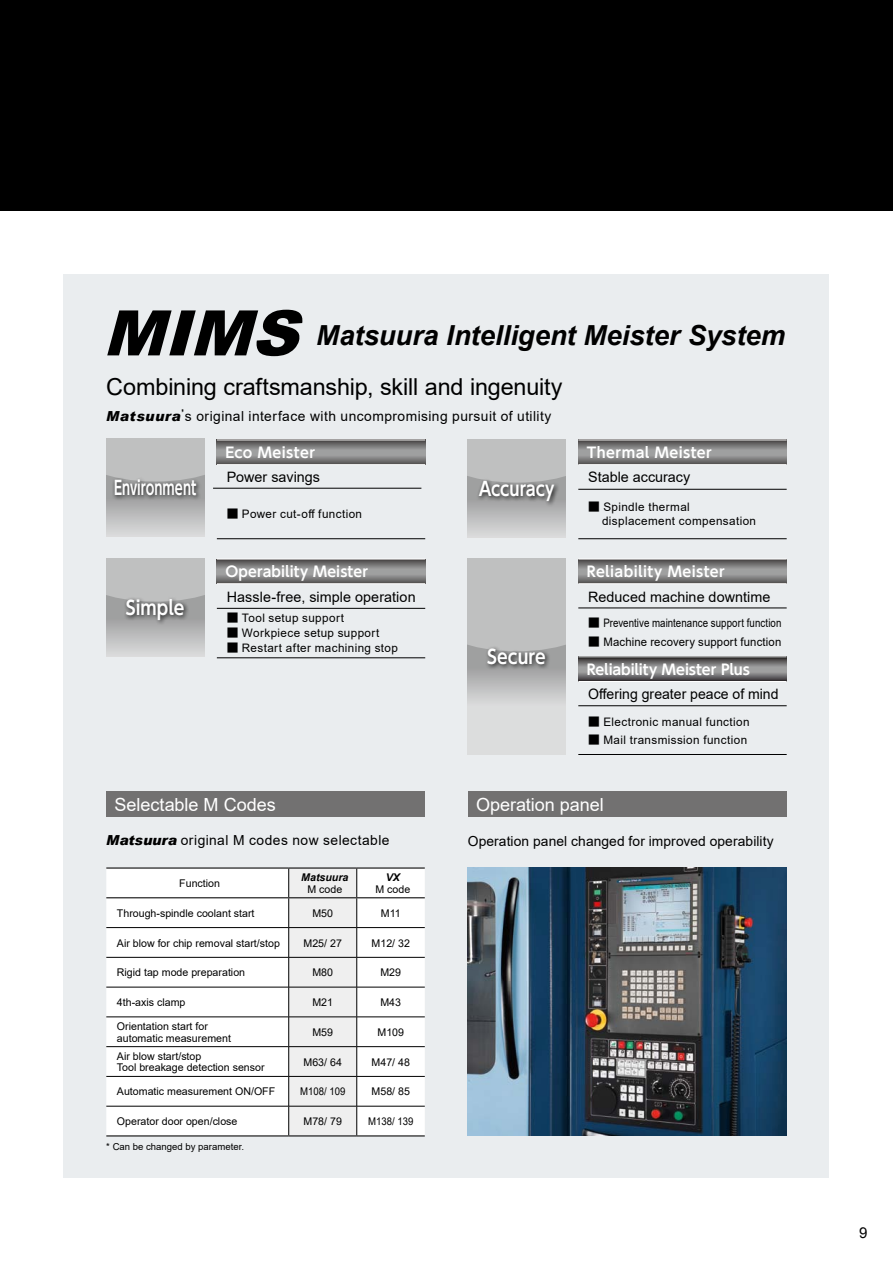
<style>
.page{position:relative;width:893px;height:1263px;background:#fff}
.page>*{position:absolute;margin:0;border:0;box-sizing:border-box;transform-origin:0 0}
.t1{font:italic 700 27.6px "Arial";color:#000}
.t2{font:23.4px "Arial";letter-spacing:-.01em;color:#000}
.t3{font:700 19.2px "UD Shin Go NT Pro De";color:#fff;scale:.9 1}
.t4{font:700 19.2px "UD Shin Go NT Pro De";color:#fff;scale:.68 1}
.t5{font:700 19.2px "UD Shin Go NT Pro De";color:#fff;scale:.85 1}
.t6{font:18px "Arial";letter-spacing:-.005em;color:#fff}
.t7{font:15px "Arial";color:#000}
.t8{font:14.4px "Arial";color:#000}
.t9{font:700 14.4px "UD Shin Go NT Pro De";letter-spacing:.025em;color:#fff}
.t10{font:700 14.4px "UD Shin Go NT Pro De";letter-spacing:-.005em;color:#fff}
.t11{font:13.8px "Arial";letter-spacing:.03em;color:#000}
.t12{font:13.8px "Arial";letter-spacing:.005em;color:#000}
.t13{font:11.7px/14.4px "Arial";letter-spacing:.03em;color:#000}
.t14{font:11.7px "Arial";letter-spacing:.005em;color:#000;scale:.83 1}
.t15{font:10.65px/11.7px "Arial";color:#000}
.t16{font:10.65px "Arial";color:#000;scale:.9 1}
.t17{font:italic 700 10.65px "Arial";color:#000}
.t18{font:9.6px "Arial";color:#000}
.s1{font-weight:900;font-style:italic}
.s2{font-family:"UD Shin Go NT Pro";font-weight:300}
.s3{font-family:"UD Shin Go NT Pro"}
</style>
<div class="page">
<div style="left:0;top:0;width:893px;height:210px;background:#000"></div>
<div style="left:64px;top:274px;width:765px;height:904px;background:#eaedef"></div>
<svg style="left:107px;top:310px;width:196px;height:46px"></svg>
<svg style="left:106px;top:481px;width:98px;height:55px;background:#bebebf"></svg>
<div style="left:106px;top:439px;width:98px;height:42px;background:#bfc0c0"></div>
<div style="left:112px;top:476px;width:90px;height:24px;background:#000;opacity:.85"></div>
<svg style="left:468px;top:483px;width:98px;height:54px;background:#c0c1c1"></svg>
<div style="left:468px;top:440px;width:98px;height:43px;background:#bfc0c0"></div>
<div style="left:476px;top:477px;width:84px;height:30px;background:#000;opacity:.85"></div>
<svg style="left:106px;top:602px;width:98px;height:55px;background:#bdbdbe"></svg>
<div style="left:106px;top:559px;width:98px;height:43px;background:#bfc0c0"></div>
<div style="left:124px;top:596px;width:66px;height:29px;background:#000;opacity:.85"></div>
<svg style="left:217px;top:441px;width:208px;height:23px;background:#807f7f"></svg>
<hr style="left:217px;top:440px;width:208px;height:1px;background:#fff">
<hr style="left:217px;top:464px;width:208px;height:1px;background:#fff">
<svg style="left:578px;top:441px;width:209px;height:23px;background:#807f7f"></svg>
<hr style="left:578px;top:440px;width:209px;height:1px;background:#fff">
<hr style="left:578px;top:464px;width:209px;height:1px;background:#fff">
<hr style="left:213px;top:488px;width:208px;height:1px;background:#000">
<hr style="left:578px;top:489px;width:209px;height:1px;background:#000">
<hr style="left:217px;top:538px;width:208px;height:1px;background:#000">
<hr style="left:578px;top:538px;width:209px;height:1px;background:#000">
<svg style="left:217px;top:560px;width:208px;height:23px;background:#807f7f"></svg>
<hr style="left:217px;top:559px;width:208px;height:1px;background:#fff">
<hr style="left:217px;top:583px;width:208px;height:1px;background:#fff">
<hr style="left:217px;top:608px;width:208px;height:1px;background:#000">
<hr style="left:217px;top:657px;width:208px;height:1px;background:#000">
<div style="left:106px;top:791px;width:319px;height:25px;background:#727171"></div>
<div style="left:468px;top:791px;width:319px;height:25px;background:#727171"></div>
<img style="left:468px;top:867px;width:319px;height:268px">
<svg style="left:468px;top:559px;width:98px;height:195px;background:#cdcece"></svg>
<svg style="left:468px;top:651px;width:98px;height:55px;background:#bbbbbc"></svg>
<div style="left:468px;top:608px;width:98px;height:43px;background:#bfc0c0"></div>
<div style="left:485px;top:645px;width:66px;height:25px;background:#000;opacity:.85"></div>
<svg style="left:578px;top:560px;width:209px;height:23px;background:#807f7f"></svg>
<hr style="left:578px;top:559px;width:209px;height:1px;background:#fff">
<hr style="left:578px;top:583px;width:209px;height:1px;background:#fff">
<hr style="left:578px;top:608px;width:209px;height:1px;background:#000">
<svg style="left:578px;top:658px;width:209px;height:23px;background:#747374"></svg>
<hr style="left:578px;top:657px;width:209px;height:1px;background:#fff">
<hr style="left:578px;top:681px;width:209px;height:1px;background:#fff">
<hr style="left:578px;top:705px;width:209px;height:1px;background:#000">
<hr style="left:578px;top:754px;width:209px;height:1px;background:#000">
<div style="left:106px;top:868px;width:319px;height:267px;background:#fff"></div>
<hr style="left:106px;top:927px;width:183px;height:1px;background:#000">
<hr style="left:357px;top:927px;width:68px;height:1px;background:#000">
<hr style="left:106px;top:957px;width:183px;height:1px;background:#000">
<hr style="left:357px;top:957px;width:68px;height:1px;background:#000">
<hr style="left:106px;top:987px;width:183px;height:1px;background:#000">
<hr style="left:357px;top:987px;width:68px;height:1px;background:#000">
<hr style="left:106px;top:1016px;width:183px;height:1px;background:#000">
<hr style="left:357px;top:1016px;width:68px;height:1px;background:#000">
<hr style="left:106px;top:1046px;width:183px;height:1px;background:#000">
<hr style="left:357px;top:1046px;width:68px;height:1px;background:#000">
<hr style="left:106px;top:1076px;width:183px;height:1px;background:#000">
<hr style="left:357px;top:1076px;width:68px;height:1px;background:#000">
<hr style="left:106px;top:1106px;width:183px;height:1px;background:#000">
<hr style="left:357px;top:1106px;width:68px;height:1px;background:#000">
<svg style="left:288px;top:868px;width:69px;height:267px"></svg>
<hr style="left:106px;top:867px;width:183px;height:1px;background:#000">
<hr style="left:289px;top:867px;width:68px;height:1px;background:#000">
<hr style="left:357px;top:867px;width:68px;height:1px;background:#000">
<hr style="left:106px;top:897px;width:183px;height:1px;background:#000">
<hr style="left:289px;top:897px;width:68px;height:1px;background:#000">
<hr style="left:357px;top:897px;width:68px;height:1px;background:#000">
<hr style="left:106px;top:1135px;width:183px;height:1px;background:#000">
<hr style="left:289px;top:1135px;width:68px;height:1px;background:#000">
<hr style="left:357px;top:1135px;width:68px;height:1px;background:#000">
<h1 class="t1" style="left:316px;top:317px;width:471px">Matsuura Intelligent Meister System</h1>
<h2 class="t2" style="left:106px;top:371px;width:458px">Combining craftsmanship, skill and ingenuity</h2>
<p class="t11" style="left:106px;top:406px;width:447px"><span class="s1">Matsuura</span><span class="s2">’</span>s original interface with uncompromising pursuit of utility</p>
<h3 class="t9" style="left:225px;top:441px;width:91px">Eco Meister</h3>
<h3 class="t9" style="left:587px;top:441px;width:127px">Thermal Meister</h3>
<h3 class="t8" style="left:227px;top:467px;width:95px">Power savings</h3>
<h3 class="t8" style="left:588px;top:467px;width:104px">Stable accuracy</h3>
<h3 class="t4" style="left:114px;top:472px;width:123px">Environment</h3>
<h3 class="t5" style="left:479px;top:473px;width:91px">Accuracy</h3>
<p class="t13" style="left:227px;top:507px;width:137px"><span class="s3">■</span> Power cut-off function</p>
<p class="t13" style="left:602px;top:499px;width:155px;text-indent:-14px"><span class="s3">■</span> Spindle thermal displacement compensation</p>
<h3 class="t3" style="left:126px;top:592px;width:67px">Simple</h3>
<h3 class="t9" style="left:225px;top:560px;width:144px">Operability Meister</h3>
<p class="t13" style="left:227px;top:611px;width:119px"><span class="s3">■</span> Tool setup support</p>
<p class="t13" style="left:227px;top:626px;width:154px"><span class="s3">■</span> Workpiece setup support</p>
<p class="t13" style="left:227px;top:641px;width:173px"><span class="s3">■</span> Restart after machining stop</p>
<h3 class="t8" style="left:227px;top:587px;width:190px">Hassle-free, simple operation</h3>
<h3 class="t3" style="left:487px;top:641px;width:67px">Secure</h3>
<h3 class="t9" style="left:587px;top:560px;width:140px">Reliability Meister</h3>
<p class="t14" style="left:588px;top:615px;width:234px"><span class="s3">■</span> Preventive maintenance support function</p>
<p class="t13" style="left:588px;top:634px;width:195px"><span class="s3">■</span> Machine recovery support function</p>
<h3 class="t8" style="left:588px;top:587px;width:184px">Reduced machine downtime</h3>
<h3 class="t10" style="left:587px;top:657px;width:165px">Reliability Meister Plus</h3>
<p class="t13" style="left:588px;top:714px;width:163px"><span class="s3">■</span> Electronic manual function</p>
<p class="t13" style="left:588px;top:733px;width:161px"><span class="s3">■</span> Mail transmission function</p>
<h3 class="t8" style="left:588px;top:684px;width:192px">Offering greater peace of mind</h3>
<h3 class="t6" style="left:115px;top:792px;width:163px">Selectable M Codes</h3>
<h3 class="t6" style="left:476px;top:792px;width:129px">Operation panel</h3>
<p class="t11" style="left:106px;top:831px;width:285px"><span class="s1">Matsuura</span> original M codes now selectable</p>
<p class="t12" style="left:468px;top:831px;width:308px">Operation panel changed for improved operability</p>
<p class="t15" style="left:179px;top:877px;width:42px">Function</p>
<p class="t17" style="left:301px;top:870px;width:49px">Matsuura</p>
<p class="t15" style="left:307px;top:883px;width:36px">M code</p>
<p class="t17" style="left:386px;top:870px;width:16px">VX</p>
<p class="t15" style="left:375px;top:883px;width:36px">M code</p>
<p class="t15" style="left:117px;top:907px;width:139px">Through-spindle coolant start</p>
<p class="t15" style="left:312px;top:907px;width:22px">M50</p>
<p class="t15" style="left:381px;top:907px;width:21px">M11</p>
<p class="t15" style="left:117px;top:937px;width:165px">Air blow for chip removal start/stop</p>
<p class="t15" style="left:304px;top:937px;width:40px">M25/ 27</p>
<p class="t15" style="left:372px;top:937px;width:40px">M12/ 32</p>
<p class="t15" style="left:117px;top:966px;width:130px">Rigid tap mode preparation</p>
<p class="t15" style="left:312px;top:966px;width:22px">M80</p>
<p class="t15" style="left:380px;top:966px;width:22px">M29</p>
<p class="t15" style="left:117px;top:996px;width:70px">4th-axis clamp</p>
<p class="t15" style="left:312px;top:996px;width:22px">M21</p>
<p class="t15" style="left:380px;top:996px;width:22px">M43</p>
<p class="t15" style="left:117px;top:1020px;width:116px">Orientation start for automatic measurement</p>
<p class="t15" style="left:312px;top:1026px;width:22px">M59</p>
<p class="t15" style="left:377px;top:1026px;width:28px">M109</p>
<p class="t15" style="left:117px;top:1050px;width:149px">Air blow start/stop<br>Tool breakage detection sensor</p>
<p class="t15" style="left:304px;top:1056px;width:40px">M63/ 64</p>
<p class="t15" style="left:372px;top:1056px;width:40px">M47/ 48</p>
<p class="t15" style="left:117px;top:1086px;width:160px">Automatic measurement ON/OFF</p>
<p class="t16" style="left:300px;top:1084px;width:52px">M108/ 109</p>
<p class="t15" style="left:372px;top:1086px;width:40px">M58/ 85</p>
<p class="t15" style="left:117px;top:1115px;width:122px">Operator door open/close</p>
<p class="t15" style="left:304px;top:1115px;width:40px">M78/ 79</p>
<p class="t16" style="left:368px;top:1114px;width:52px">M138/ 139</p>
<p class="t18" style="left:106px;top:1140px;width:139px">* Can be changed by parameter.</p>
<h3 class="t7" style="left:859px;top:1222px;width:10px">9</h3>
</div>
